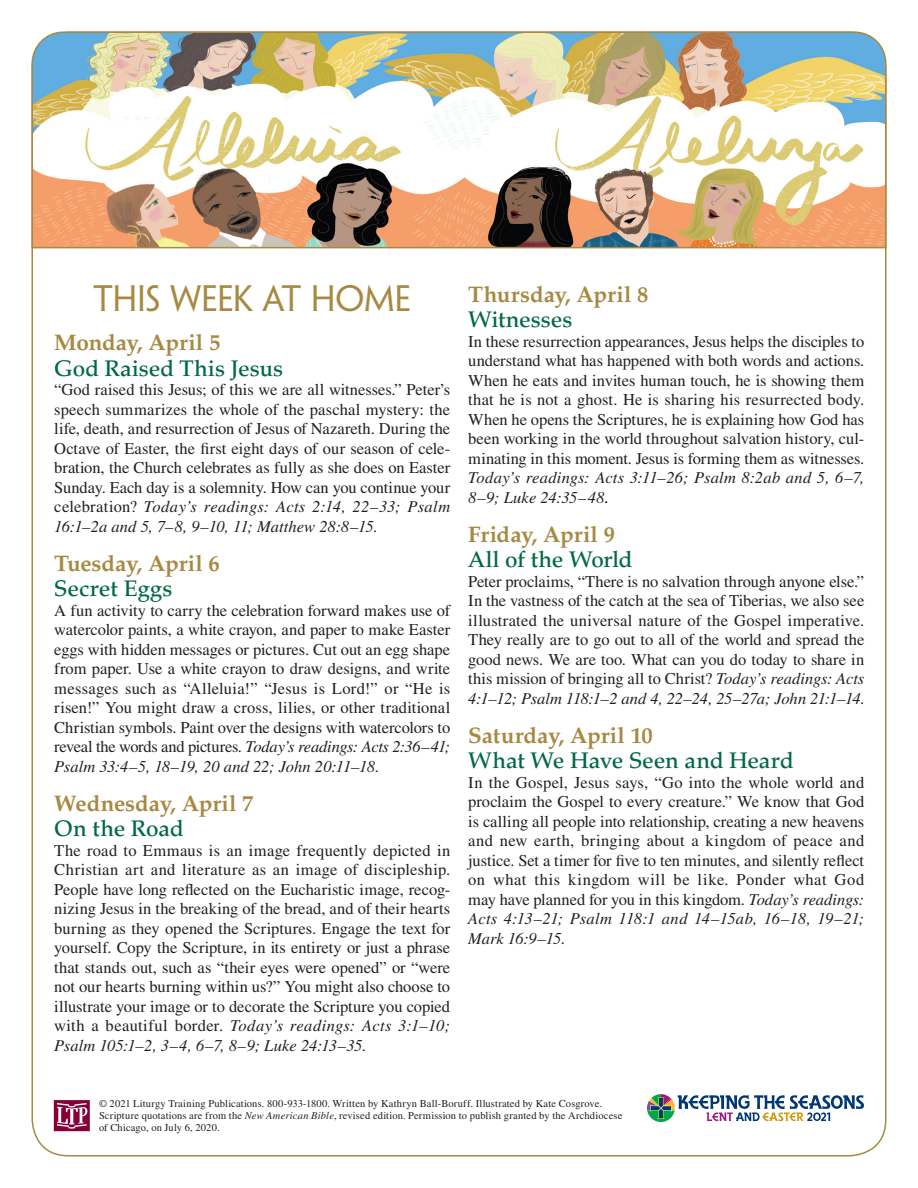
<style>
.page{position:relative;width:918px;height:1188px;background:#fff}
.page>*{position:absolute;margin:0;border:0;box-sizing:border-box;transform-origin:0 0}
.sect1__back_EASTR{font:33px "Penumbra Flare Std";letter-spacing:-.01em;color:#a78942}
.h1__back_EASTR{font:700 22.5px "Palatino LT Std";letter-spacing:-.005em;color:#a78942}
.h2__back_ALL{font:500 22.5px "Palatino LT Std";letter-spacing:-.005em;color:#026a43}
.para__back{font:16.5px/19.5px "Times LT Std";letter-spacing:-.005em;color:#231f20;text-align:justify}
.t1{font:10.5px/12px "Times LT Std";letter-spacing:.015em;color:#231f20}
.s1{font-style:italic}
.s2{font-style:italic;font-size:18px;color:#000040}
</style>
<div class="page">
<svg style="left:54px;top:1100px;width:36px;height:31px"></svg>
<svg style="left:647px;top:1094px;width:217px;height:28px"></svg>
<svg style="left:31px;top:31px;width:856px;height:218px"></svg>
<p class="sect1__back_EASTR" style="left:94px;top:279px;width:319px">THIS WEEK AT HOME</p>
<p class="h1__back_EASTR" style="left:54px;top:330px;width:168px">Monday, April 5</p>
<p class="h2__back_ALL" style="left:54px;top:355px;width:231px">God Raised This Jesus</p>
<p class="para__back" style="left:54px;top:380px;width:397px">“God raised this Jesus; of this we are all witnesses.” Peter’s speech summarizes the whole of the paschal mystery: the life, death, and resurrection of Jesus of Nazareth. During the Octave of Easter, the first eight days of our season of cele&shy;bration, the Church celebrates as fully as she does on Easter Sunday. Each day is a solemnity. How can you continue your celebration? <span class="s1">Today’s readings: Acts 2:14, 22–33; Psalm 16:1–2a and 5, 7–8, 9–10, 11; Matthew 28:8–15.</span></p>
<p class="h1__back_EASTR" style="left:54px;top:550px;width:167px">Tuesday, April 6</p>
<p class="h2__back_ALL" style="left:54px;top:576px;width:120px">Secret Eggs</p>
<p class="para__back" style="left:54px;top:601px;width:398px">A fun activity to carry the celebration forward makes use of watercolor paints, a white crayon, and paper to make Easter eggs with hidden messages or pictures. Cut out an egg shape from paper. Use a white crayon to draw designs, and write messages such as “Alleluia!” “Jesus is Lord!” or “He is risen!” You might draw a cross, lilies, or other traditional Christian symbols. Paint over the designs with watercolors to reveal the words and pictures. <span class="s1">Today’s readings: Acts 2:36–41; Psalm 33:4–5, 18–19, 20 and 22; John 20:11–18</span>.</p>
<p class="h1__back_EASTR" style="left:54px;top:790px;width:201px">Wednesday, April 7</p>
<p class="h2__back_ALL" style="left:54px;top:816px;width:131px">On the Road</p>
<p class="para__back" style="left:54px;top:841px;width:398px">The road to Emmaus is an image frequently depicted in Christian art and literature as an image of discipleship.<br>People have long reflected on the Eucharistic image, recog&shy;nizing Jesus in the breaking of the bread, and of their hearts burning as they opened the Scriptures. Engage the text for yourself. Copy the Scripture, in its entirety or just a phrase that stands out, such as “their eyes were opened” or “were not our hearts burning within us?” You might also choose to illustrate your image or to decorate the Scripture you copied with a beautiful border. <span class="s1">Today’s readings: Acts 3:1–10; Psalm 105:1–2, 3–4, 6–7, 8–9; Luke 24:13–35</span>.</p>
<p class="h1__back_EASTR" style="left:468px;top:281px;width:182px">Thursday, April 8</p>
<p class="h2__back_ALL" style="left:468px;top:307px;width:106px">Witnesses</p>
<p class="para__back" style="left:468px;top:331px;width:398px">In these resurrection appearances, Jesus helps the disciples to understand what has happened with both words and actions.<br>When he eats and invites human touch, he is showing them that he is not a ghost. He is sharing his resurrected body.<br>When he opens the Scriptures, he is explaining how God has been working in the world throughout salvation history, cul&shy;minating in this moment. Jesus is forming them as witnesses.<br><span class="s1">Today’s readings: Acts 3:11–26; Psalm 8:2ab and 5, 6–7, 8–9; Luke 24:35–48</span><span class="s2">.</span></p>
<p class="h1__back_EASTR" style="left:468px;top:521px;width:148px">Friday, April 9</p>
<p class="h2__back_ALL" style="left:468px;top:547px;width:166px">All of the World</p>
<p class="para__back" style="left:468px;top:571px;width:398px">Peter proclaims, “There is no salvation through anyone else.” In the vastness of the catch at the sea of Tiberias, we also see illustrated the universal nature of the Gospel imperative.<br>They really are to go out to all of the world and spread the good news. We are too. What can you do today to share in this mission of bringing all to Christ? <span class="s1">Today’s readings: Acts 4:1–12; Psalm 118:1–2 and 4, 22–24, 25–27a; John 21:1–14</span>.</p>
<p class="h1__back_EASTR" style="left:468px;top:722px;width:186px">Saturday, April 10</p>
<p class="h2__back_ALL" style="left:468px;top:748px;width:327px">What We Have Seen and Heard</p>
<p class="para__back" style="left:468px;top:772px;width:398px">In the Gospel, Jesus says, “Go into the whole world and proclaim the Gospel to every creature.” We know that God is calling all people into relationship, creating a new heavens and new earth, bringing about a kingdom of peace and justice. Set a timer for five to ten minutes, and silently reflect on what this kingdom will be like. Ponder what God may have planned for you in this kingdom. <span class="s1">Today’s readings:<br>Acts 4:13–21; Psalm 118:1 and 14–15ab, 16–18, 19–21; Mark 16:9–15</span>.</p>
<p class="t1" style="left:99px;top:1097px;width:525px">© 2021 Liturgy Training Publications. 800-933-1800. Written by Kathryn Ball-Boruff. Illustrated by Kate Cosgrove.<br>Scripture quotations are from the <span class="s1">New American Bible</span>, revised edition. Permission to publish granted by the Archdiocese of Chicago, on July 6, 2020.</p>
</div>
